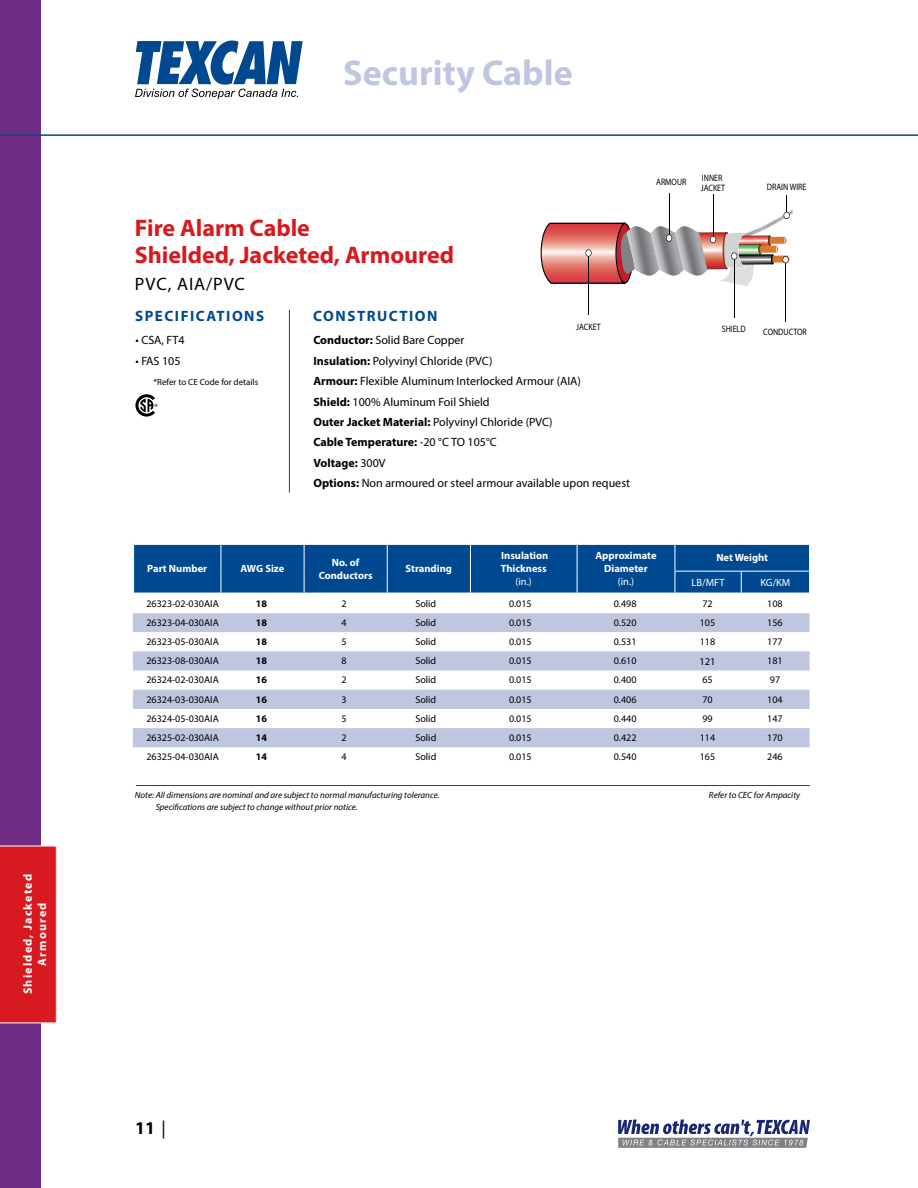
<style>
.page{position:relative;width:918px;height:1188px;background:#fff}
.page>*{position:absolute;margin:0;border:0;box-sizing:border-box;transform-origin:0 0}
.t1{font:700 36px "Myriad Pro";color:#bfc6e0}
.t2{font:700 24px/27px "Myriad Pro";color:#d71920}
.t3{font:18px "Myriad Pro";letter-spacing:.05em;color:#000}
.t4{font:700 18px "Myriad Pro";color:#000}
.t5{font:700 15px "Myriad Pro";letter-spacing:.1em;color:#004990}
.t6{font:14.25px "Myriad Pro";letter-spacing:.1em;color:#fff}
.t7{font:12px/20.4px "Myriad Pro";color:#000}
.t8{font:700 12px/14.4px "Myriad Pro";letter-spacing:.1em;color:#fff;text-align:center}
.t9{font:700 10.5px/12.8px "Myriad Pro";color:#fff;text-align:center}
.t10{font:10.5px "Myriad Pro";color:#fff}
.t11{font:10.5px "Myriad Pro";color:#000}
.t12{font:10.05px "Myriad Pro";color:#000}
.t13{font:700 10.05px "Myriad Pro";color:#000}
.t14{font:9.3px/10.6px "Myriad MM 400 wt 700 wd";color:#000;scale:.85 1}
.t15{font:italic 9px/12px "Myriad Pro";color:#000}
.t16{font:9px "Myriad Pro";color:#000}
.s1{font-weight:700}
.s2{font-weight:400}
</style>
<div class="page">
<div style="left:0;top:0;width:40px;height:1188px;background:#702d86"></div>
<svg style="left:135px;top:40px;width:168px;height:59px"></svg>
<svg style="left:618px;top:1120px;width:192px;height:28px"></svg>
<svg style="left:135px;top:394px;width:23px;height:23px"></svg>
<hr style="left:289px;top:310px;width:1px;height:182px;background:#004990">
<hr style="left:0;top:134px;width:918px;height:2px;background:#004990">
<svg style="left:0;top:846px;width:57px;height:177px;background:#d9242b"></svg>
<div style="left:23px;top:847px;width:31px;height:174px;background:#d71920"></div>
<hr style="left:136px;top:785px;width:674px;height:1px;background:#004990">
<hr style="left:785px;top:260px;width:1px;height:61px;background:#000">
<hr style="left:734px;top:256px;width:1px;height:61px;background:#000">
<hr style="left:588px;top:253px;width:1px;height:61px;background:#000">
<hr style="left:669px;top:193px;width:1px;height:45px;background:#000">
<hr style="left:713px;top:194px;width:1px;height:45px;background:#000">
<svg style="left:541px;top:196px;width:252px;height:90px"></svg>
<svg style="left:133px;top:543px;width:677px;height:50px;background:#0f5496"></svg>
<hr style="left:741px;top:571px;width:69px;height:1px;background:#fff">
<svg style="left:133px;top:613px;width:677px;height:134px;fill:#bfc6e0"></svg>
<p class="t8" style="left:20px;top:994px;width:121px;rotate:-90deg">Shielded, Jacketed<br>Armoured</p>
<h3 class="t6" style="left:45px;top:900px;width:69px;rotate:90deg">CONTROL</h3>
<h1 class="t1" style="left:343px;top:50px;width:231px">Security Cable</h1>
<h2 class="t2" style="left:135px;top:214px;width:321px">Fire Alarm Cable<br>Shielded, Jacketed, Armoured</h2>
<h3 class="t3" style="left:135px;top:273px;width:112px">PVC, AIA/PVC</h3>
<h3 class="t5" style="left:135px;top:306px;width:131px">SPECIFICATIONS</h3>
<h3 class="t5" style="left:313px;top:306px;width:126px">CONSTRUCTION</h3>
<p class="t14" style="left:576px;top:321px;width:30px">JACKET</p>
<p class="t7" style="left:135px;top:330px;width:51px">• CSA, FT4</p>
<p class="t7" style="left:135px;top:350px;width:47px">• FAS 105</p>
<p class="t16" style="left:153px;top:377px;width:106px">*Refer to CE Code for details</p>
<p class="t7" style="left:313px;top:330px;width:318px"><span class="s1">Conductor:</span> Solid Bare Copper<br><span class="s1">Insulation:</span> Polyvinyl Chloride (PVC)<br><span class="s1">Armour:</span> Flexible Aluminum Interlocked Armour (AIA)<br><span class="s1">Shield:</span> 100% Aluminum Foil Shield<br><span class="s1">Outer Jacket Material:</span> Polyvinyl Chloride (PVC)<br><span class="s1">Cable Temperature:</span> -20 °C TO 105°C<br><span class="s1">Voltage:</span> 300V<br><span class="s1">Options:</span> Non armoured or steel armour available upon request</p>
<p class="t14" style="left:656px;top:176px;width:37px">ARMOUR</p>
<p class="t14" style="left:701px;top:172px;width:30px">INNER<br>JACKET</p>
<p class="t14" style="left:767px;top:181px;width:48px">DRAIN WIRE</p>
<p class="t14" style="left:722px;top:323px;width:30px">SHIELD</p>
<p class="t14" style="left:763px;top:327px;width:53px">CONDUCTOR</p>
<p class="t9" style="left:147px;top:562px;width:61px">Part Number</p>
<p class="t9" style="left:241px;top:562px;width:45px">AWG Size</p>
<p class="t9" style="left:319px;top:556px;width:55px">No. of<br>Conductors</p>
<p class="t9" style="left:406px;top:562px;width:48px">Stranding</p>
<p class="t9" style="left:501px;top:549px;width:49px;text-align:left">Insulation<br>Thickness</p>
<p class="t10" style="left:516px;top:575px;width:18px">(in.)</p>
<p class="t9" style="left:595px;top:549px;width:63px">Approximate<br>Diameter</p>
<p class="t10" style="left:618px;top:575px;width:18px">(in.)</p>
<p class="t9" style="left:716px;top:551px;width:53px">Net Weight</p>
<p class="t10" style="left:692px;top:576px;width:35px">LB/MFT</p>
<p class="t10" style="left:760px;top:576px;width:32px">KG/KM</p>
<p class="t12" style="left:146px;top:597px;width:74px">26323-02-030AIA</p>
<p class="t13" style="left:256px;top:597px;width:13px">18</p>
<p class="t12" style="left:341px;top:597px;width:7px">2</p>
<p class="t12" style="left:415px;top:597px;width:22px">Solid</p>
<p class="t12" style="left:509px;top:597px;width:24px">0.015</p>
<p class="t12" style="left:614px;top:597px;width:24px">0.498</p>
<p class="t12" style="left:702px;top:597px;width:12px">72</p>
<p class="t12" style="left:767px;top:597px;width:17px">108</p>
<p class="t12" style="left:146px;top:617px;width:74px">26323-04-030AIA</p>
<p class="t13" style="left:256px;top:616px;width:13px">18</p>
<p class="t12" style="left:341px;top:617px;width:7px">4</p>
<p class="t12" style="left:415px;top:617px;width:22px">Solid</p>
<p class="t12" style="left:509px;top:617px;width:24px">0.015</p>
<p class="t12" style="left:614px;top:617px;width:24px">0.520</p>
<p class="t12" style="left:700px;top:617px;width:17px">105</p>
<p class="t12" style="left:767px;top:617px;width:17px">156</p>
<p class="t12" style="left:146px;top:635px;width:74px">26323-05-030AIA</p>
<p class="t13" style="left:256px;top:635px;width:13px">18</p>
<p class="t12" style="left:341px;top:635px;width:7px">5</p>
<p class="t12" style="left:415px;top:635px;width:22px">Solid</p>
<p class="t12" style="left:509px;top:635px;width:24px">0.015</p>
<p class="t12" style="left:614px;top:635px;width:24px">0.531</p>
<p class="t12" style="left:700px;top:635px;width:17px">118</p>
<p class="t12" style="left:767px;top:635px;width:17px">177</p>
<p class="t12" style="left:146px;top:655px;width:74px">26323-08-030AIA</p>
<p class="t13" style="left:256px;top:654px;width:13px">18</p>
<p class="t12" style="left:341px;top:655px;width:7px">8</p>
<p class="t12" style="left:415px;top:655px;width:22px">Solid</p>
<p class="t12" style="left:509px;top:655px;width:24px">0.015</p>
<p class="t12" style="left:614px;top:655px;width:24px">0.610</p>
<p class="t11" style="left:699px;top:655px;width:18px">121</p>
<p class="t12" style="left:767px;top:655px;width:17px">181</p>
<p class="t12" style="left:146px;top:674px;width:74px">26324-02-030AIA</p>
<p class="t13" style="left:256px;top:674px;width:13px">16</p>
<p class="t12" style="left:341px;top:674px;width:7px">2</p>
<p class="t12" style="left:415px;top:674px;width:22px">Solid</p>
<p class="t12" style="left:509px;top:674px;width:24px">0.015</p>
<p class="t12" style="left:614px;top:674px;width:24px">0.400</p>
<p class="t12" style="left:702px;top:674px;width:12px">65</p>
<p class="t12" style="left:770px;top:674px;width:12px">97</p>
<p class="t12" style="left:146px;top:693px;width:74px">26324-03-030AIA</p>
<p class="t13" style="left:256px;top:693px;width:13px">16</p>
<p class="t12" style="left:341px;top:693px;width:7px">3</p>
<p class="t12" style="left:415px;top:693px;width:22px">Solid</p>
<p class="t12" style="left:509px;top:693px;width:24px">0.015</p>
<p class="t12" style="left:614px;top:693px;width:24px">0.406</p>
<p class="t12" style="left:702px;top:693px;width:12px">70</p>
<p class="t12" style="left:767px;top:693px;width:17px">104</p>
<p class="t12" style="left:146px;top:712px;width:74px">26324-05-030AIA</p>
<p class="t13" style="left:256px;top:712px;width:13px">16</p>
<p class="t12" style="left:341px;top:712px;width:7px">5</p>
<p class="t12" style="left:415px;top:712px;width:22px">Solid</p>
<p class="t12" style="left:509px;top:712px;width:24px">0.015</p>
<p class="t12" style="left:614px;top:712px;width:24px">0.440</p>
<p class="t12" style="left:702px;top:712px;width:12px">99</p>
<p class="t12" style="left:767px;top:712px;width:17px">147</p>
<p class="t12" style="left:146px;top:731px;width:74px">26325-02-030AIA</p>
<p class="t13" style="left:256px;top:731px;width:13px">14</p>
<p class="t12" style="left:341px;top:731px;width:7px">2</p>
<p class="t12" style="left:415px;top:731px;width:22px">Solid</p>
<p class="t12" style="left:509px;top:731px;width:24px">0.015</p>
<p class="t12" style="left:614px;top:731px;width:24px">0.422</p>
<p class="t12" style="left:700px;top:731px;width:17px">114</p>
<p class="t12" style="left:767px;top:731px;width:17px">170</p>
<p class="t12" style="left:146px;top:751px;width:74px">26325-04-030AIA</p>
<p class="t13" style="left:256px;top:750px;width:13px">14</p>
<p class="t12" style="left:341px;top:751px;width:7px">4</p>
<p class="t12" style="left:415px;top:751px;width:22px">Solid</p>
<p class="t12" style="left:509px;top:751px;width:24px">0.015</p>
<p class="t12" style="left:614px;top:751px;width:24px">0.540</p>
<p class="t12" style="left:700px;top:751px;width:17px">165</p>
<p class="t12" style="left:767px;top:751px;width:17px">246</p>
<p class="t15" style="left:156px;top:789px;width:286px;text-indent:-21px">Note: All dimensions are nominal and are subject to normal manufacturing tolerance.<br>Specifications are subject to change without prior notice.</p>
<h3 class="t4" style="left:135px;top:1116px;width:32px">11 <span class="s2">|</span></h3>
<p class="t15" style="left:709px;top:788px;width:93px">Refer to CEC for Ampacity</p>
</div>
